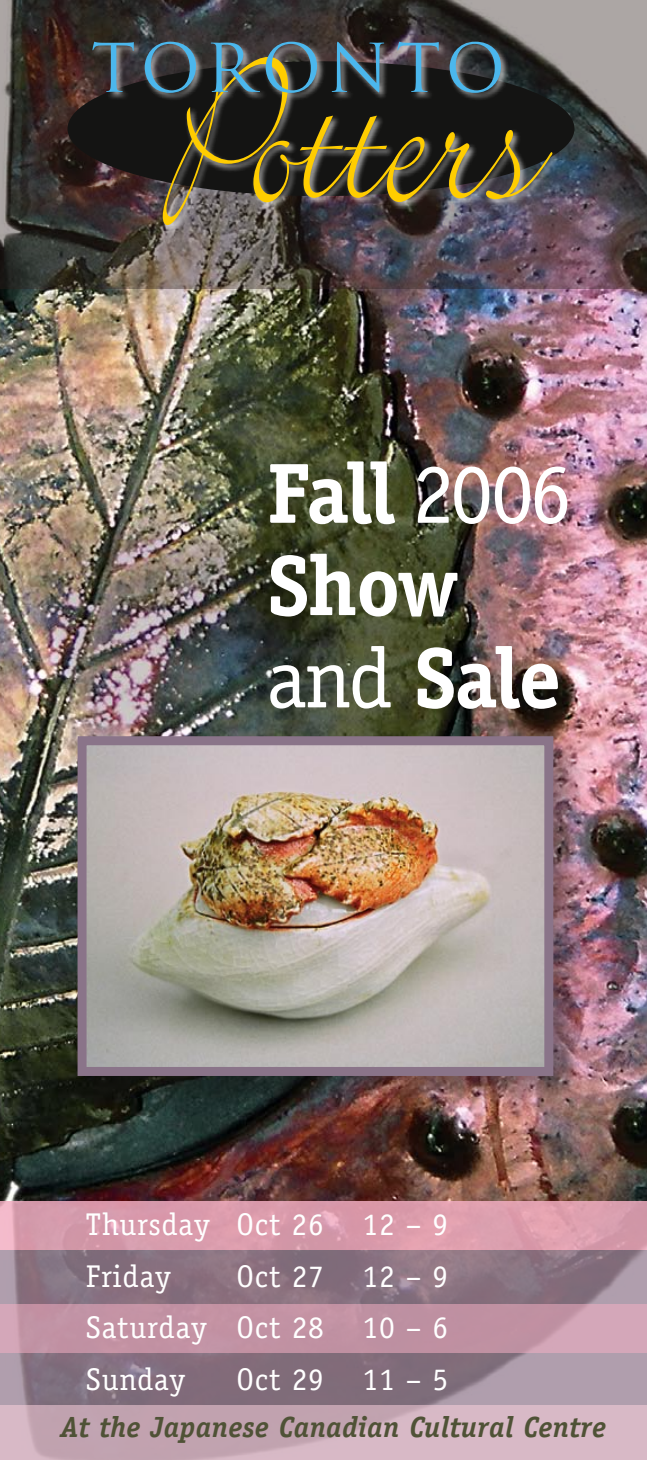
<style>
.page{position:relative;width:647px;height:1460px;background:#fff}
.page>*{position:absolute;margin:0;border:0;box-sizing:border-box;transform-origin:0 0}
.t1{font:261px "Bickley Script Plain";color:#ffcd00;scale:.75 1}
.t2{font:700 85.5px/92.2px "Officina Serif";letter-spacing:-.025em;color:#fff}
.t3{font:65.25px "Trajan";letter-spacing:.085em;color:#4bb7ed}
.t4{font:31.5px "Officina Serif";letter-spacing:.025em;color:#fff}
.t5{font:italic 700 29.25px "Officina Serif";letter-spacing:.01em;color:#4f5236}
.s1{font-weight:400}
</style>
<div class="page">
<img style="left:0;top:288px;width:647px;height:912px">
<svg style="left:0;top:1249px;width:647px;height:156px;background:#8e7887"></svg>
<svg style="left:0;top:1303px;width:647px;height:49px;background:#c294a5"></svg>
<svg style="left:0;top:1405px;width:647px;height:54px;background:#ccaebb"></svg>
<img style="left:0;top:0;width:647px;height:288px">
<div style="left:74px;top:732px;width:515px;height:379px;background:#141413;opacity:.4"></div>
<img style="left:87px;top:746px;width:456px;height:319px">
<div style="left:77px;top:736px;width:476px;height:339px;border:9px solid #8a7489"></div>
<div style="left:90px;top:39px;width:471px;height:196px;background:#fff;opacity:.65"></div>
<div style="left:0;top:1200px;width:647px;height:49px;background:linear-gradient(to right,#d89cad,#dd9ead)"></div>
<p class="t3" style="left:91px;top:29px;width:416px">TORONTO</p>
<p class="t1" style="left:161px;top:-46px;width:505px">Potters</p>
<p class="t2" style="left:267px;top:446px;width:307px">Fall <span class="s1">2006<br></span>Show <span class="s1">and</span> Sale</p>
<p class="t4" style="left:86px;top:1205px;width:364px">Thursday Oct 26 12 – 9</p>
<p class="t4" style="left:86px;top:1257px;width:87px">Friday</p>
<p class="t4" style="left:236px;top:1257px;width:213px">Oct 27 12 – 9</p>
<p class="t4" style="left:86px;top:1309px;width:364px">Saturday Oct 28 10 – 6</p>
<p class="t4" style="left:86px;top:1360px;width:101px">Sunday</p>
<p class="t4" style="left:236px;top:1360px;width:213px">Oct 29 11 – 5</p>
<p class="t5" style="left:61px;top:1409px;width:547px">At the Japanese Canadian Cultural Centre</p>
</div>
